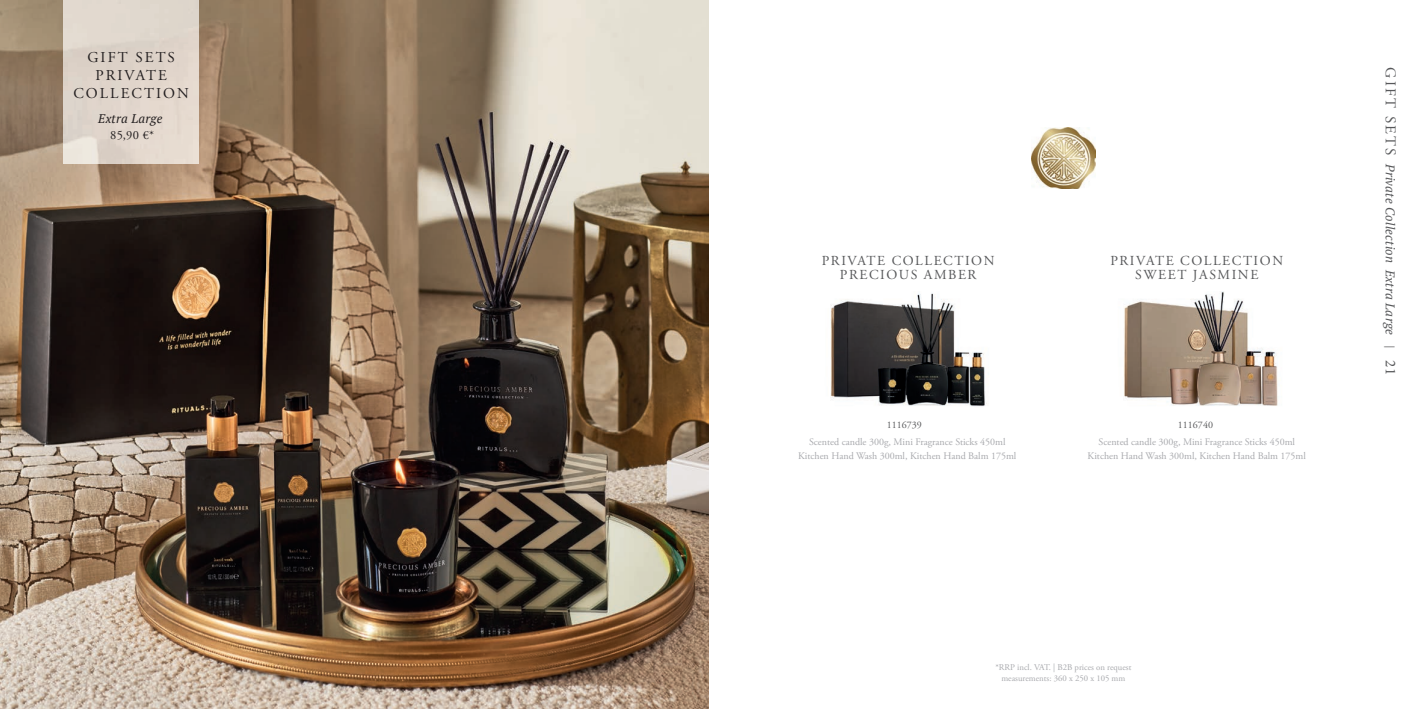
<style>
.page{position:relative;width:1418px;height:709px;background:#fff}
.page>*{position:absolute;margin:0;border:0;box-sizing:border-box;transform-origin:0 0}
.t1{font:15px/18px "Adobe Garamond Pro";letter-spacing:.14em;color:#231f20;text-align:center}
.t2{font:13.75px/13.8px "Adobe Garamond Pro";letter-spacing:.115em;color:#57585a;text-align:center}
.t3{font:italic 12.62px "PT Serif";letter-spacing:.02em;color:#57585a}
.t4{font:italic 12.5px "PT Serif";letter-spacing:.02em;color:#231f20}
.t5{font:12.5px "Adobe Garamond Pro";color:#231f20}
.t6{font:10px/13.8px "Adobe Garamond Pro";color:#a8a9ad;text-align:center}
.t7{font:10px "Adobe Garamond Pro";color:#57585a}
.t8{font:8.75px/10.5px "Adobe Garamond Pro";color:#a8a9ad;text-align:center}
.s1{font-family:"Adobe Garamond Pro";font-style:normal;font-size:15px}
.s2{font-family:"Minion Pro";font-style:normal;font-size:15px}
</style>
<div class="page">
<img style="left:0;top:0;width:709px;height:709px">
<img style="left:830px;top:293px;width:157px;height:114px">
<img style="left:1124px;top:291px;width:154px;height:115px">
<img style="left:1031px;top:128px;width:64px;height:61px">
<img style="left:64px;top:0;width:134px;height:163px">
<h1 class="t1" style="left:73px;top:49px;width:117px">GIFT SETS<br>PRIVATE<br>COLLECTION</h1>
<p class="t4" style="left:98px;top:111px;width:66px">Extra Large</p>
<p class="t5" style="left:110px;top:128px;width:45px">85,90 €*</p>
<h2 class="t2" style="left:821px;top:254px;width:174px">PRIVATE COLLECTION<br>PRECIOUS AMBER</h2>
<h2 class="t2" style="left:1110px;top:254px;width:174px">PRIVATE COLLECTION<br>SWEET JASMINE</h2>
<p class="t7" style="left:887px;top:419px;width:36px">1116739</p>
<p class="t7" style="left:1177px;top:419px;width:36px">1116740</p>
<p class="t6" style="left:798px;top:435px;width:220px">Scented candle 300g, Mini Fragrance Sticks 450ml<br>Kitchen Hand Wash 300ml, Kitchen Hand Balm 175ml</p>
<p class="t6" style="left:1087px;top:435px;width:220px">Scented candle 300g, Mini Fragrance Sticks 450ml<br>Kitchen Hand Wash 300ml, Kitchen Hand Balm 175ml</p>
<p class="t3" style="left:1398px;top:67px;width:309px;rotate:90deg"><span class="s1">GIFT SETS</span> Private Collection Extra Large | <span class="s2">21</span></p>
<p class="t8" style="left:995px;top:662px;width:137px">*RRP incl. VAT. | B2B prices on request measurements: 360 x 250 x 105 mm</p>
</div>
